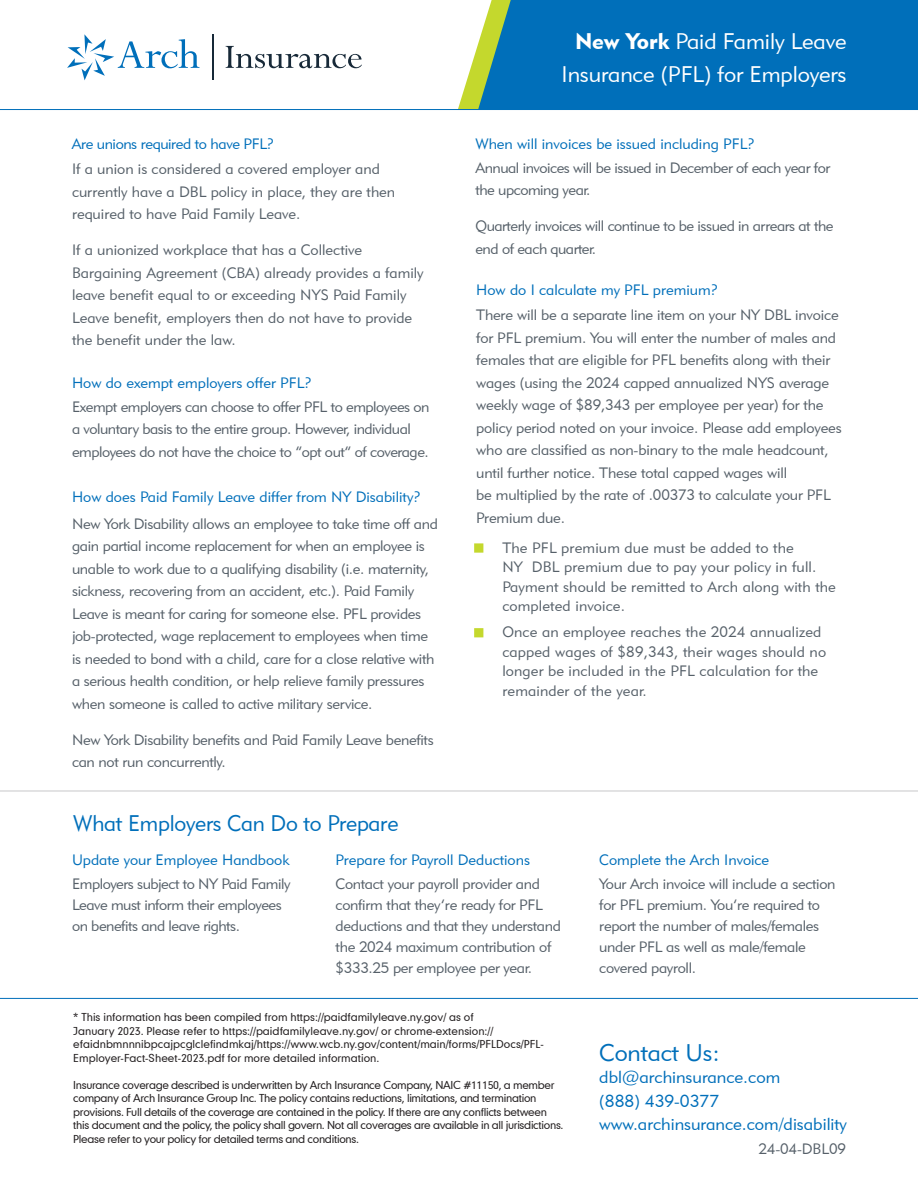
<style>
.page{position:relative;width:918px;height:1188px;background:#fff}
.page>*{position:absolute;margin:0;border:0;box-sizing:border-box;transform-origin:0 0}
.Copy_-_Main_Style{font:24px "Geometric 415 BT Lite A";letter-spacing:-.005em;color:#006fba}
.t1{font:22.5px "Geometric 415 BT Lite A";letter-spacing:-.005em;color:#fff}
.t2{font:22.5px "Geometric 415 BT Lite A";letter-spacing:-.01em;color:#006fba}
.Copy_-_Main_Style-2{font:17.25px "Geometric 415 BT Lite A";color:#006fba}
.Copy_-_Main_Style-3{font:15px/22.5px "Geometric 415 BT Lite A";letter-spacing:-.02em;color:#566069}
.Copy_-_Main_Style-4{font:15px/22.5px "Geometric 415 BT Lite A";color:#566069}
.Copy_-_Main_Style-5{font:15px/19.5px "Geometric 415 BT Lite A";letter-spacing:.01em;color:#566069}
.Copy_-_Main_Style-6{font:15px "Geometric 415 BT Lite A";color:#006fba}
.Copy_-_Main_Style-7{font:15px "Geometric 415 BT Lite A";letter-spacing:-.025em;color:#006fba}
.t3{font:10.5px/13.5px "Geometric 706 BT Medium B";letter-spacing:-.03em;color:#231f20}
.t4{font:10.5px/13.5px "Geometric 706 BT Medium B";color:#231f20}
.s1{font-family:"Geometric 415 BT Black A"}
</style>
<div class="page">
<div style="left:511px;top:0;width:407px;height:109px;background:#006fba"></div>
<svg style="left:458px;top:0;width:53px;height:109px"></svg>
<hr style="left:0;top:109px;width:918px;height:1px;background:#006fba">
<svg style="left:226px;top:46px;width:136px;height:22px"></svg>
<hr style="left:212px;top:34px;width:1px;height:46px;background:#172938">
<svg style="left:67px;top:34px;width:132px;height:46px"></svg>
<hr style="left:0;top:791px;width:918px;height:1px;background:#c7c8ca">
<hr style="left:0;top:998px;width:918px;height:1px;background:#006fba">
<p class="Copy_-_Main_Style-7" style="left:72px;top:135px;width:204px">Are unions required to have PFL?</p>
<p class="Copy_-_Main_Style-4" style="left:72px;top:158px;width:325px">If a union is considered a covered employer and currently have a DBL policy in place, they are then required to have Paid Family Leave.</p>
<p class="Copy_-_Main_Style-4" style="left:72px;top:239px;width:353px">If a unionized workplace that has a Collective Bargaining Agreement (CBA) already provides a family leave benefit equal to or exceeding NYS Paid Family Leave benefit, employers then do not have to provide the benefit under the law.</p>
<p class="Copy_-_Main_Style-6" style="left:72px;top:373px;width:241px">How do exempt employers offer PFL?</p>
<p class="Copy_-_Main_Style-3" style="left:72px;top:395px;width:359px">Exempt employers can choose to offer PFL to employees on a voluntary basis to the entire group. However, individual employees do not have the choice to “opt out” of coverage.</p>
<p class="Copy_-_Main_Style-6" style="left:72px;top:488px;width:350px">How does Paid Family Leave differ from NY Disability?</p>
<p class="Copy_-_Main_Style-3" style="left:72px;top:512px;width:368px">New York Disability allows an employee to take time off and gain partial income replacement for when an employee is unable to work due to a qualifying disability (i.e. maternity, sickness, recovering from an accident, etc.). Paid Family Leave is meant for caring for someone else. PFL provides job-protected, wage replacement to employees when time is needed to bond with a child, care for a close relative with a serious health condition, or help relieve family pressures when someone is called to active military service.</p>
<p class="Copy_-_Main_Style-3" style="left:72px;top:728px;width:363px">New York Disability benefits and Paid Family Leave benefits can not run concurrently.</p>
<p class="t2" style="left:73px;top:809px;width:327px">What Employers Can Do to Prepare</p>
<p class="t1" style="left:575px;top:27px;width:273px"><span class="s1">New York</span> Paid Family Leave</p>
<p class="t1" style="left:562px;top:60px;width:287px">Insurance (PFL) for Employers</p>
<p class="Copy_-_Main_Style-6" style="left:475px;top:135px;width:281px">When will invoices be issued including PFL?</p>
<p class="Copy_-_Main_Style-3" style="left:475px;top:156px;width:356px">Annual invoices will be issued in December of each year for the upcoming year.</p>
<p class="Copy_-_Main_Style-3" style="left:475px;top:215px;width:360px">Quarterly invoices will continue to be issued in arrears at the end of each quarter.</p>
<p class="Copy_-_Main_Style-6" style="left:476px;top:281px;width:243px">How do I calculate my PFL premium?</p>
<p class="Copy_-_Main_Style-3" style="left:476px;top:304px;width:364px">There will be a separate line item on your NY DBL invoice</p>
<p class="Copy_-_Main_Style-3" style="left:476px;top:326px;width:361px">for PFL premium. You will enter the number of males and</p>
<p class="Copy_-_Main_Style-3" style="left:476px;top:349px;width:355px">females that are eligible for PFL benefits along with their</p>
<p class="Copy_-_Main_Style-3" style="left:476px;top:371px;width:354px">wages (using the 2024 capped annualized NYS average</p>
<p class="Copy_-_Main_Style-3" style="left:476px;top:394px;width:349px">weekly wage of $89,343 per employee per year) for the</p>
<p class="Copy_-_Main_Style-3" style="left:476px;top:416px;width:367px">policy period noted on your invoice. Please add employees</p>
<p class="Copy_-_Main_Style-3" style="left:476px;top:439px;width:354px">who are classified as non-binary to the male headcount,</p>
<p class="Copy_-_Main_Style-3" style="left:476px;top:461px;width:312px">until further notice. These total capped wages will</p>
<p class="Copy_-_Main_Style-3" style="left:476px;top:484px;width:356px">be multiplied by the rate of .00373 to calculate your PFL</p>
<p class="Copy_-_Main_Style-3" style="left:476px;top:506px;width:90px">Premium due.</p>
<p class="Copy_-_Main_Style-5" style="left:502px;top:537px;width:335px">The PFL premium due must be added to the<br>NY DBL premium due to pay your policy in full.<br>Payment should be remitted to Arch along with the completed invoice.</p>
<p class="Copy_-_Main_Style-5" style="left:502px;top:622px;width:325px">Once an employee reaches the 2024 annualized capped wages of $89,343, their wages should no longer be included in the PFL calculation for the remainder of the year.</p>
<p class="Copy_-_Main_Style-6" style="left:72px;top:850px;width:219px">Update your Employee Handbook</p>
<p class="Copy_-_Main_Style-6" style="left:336px;top:850px;width:196px">Prepare for Payroll Deductions</p>
<p class="Copy_-_Main_Style-6" style="left:599px;top:850px;width:171px">Complete the Arch Invoice</p>
<p class="Copy_-_Main_Style-3" style="left:72px;top:872px;width:220px">Employers subject to NY Paid Family</p>
<p class="Copy_-_Main_Style-3" style="left:72px;top:893px;width:211px">Leave must inform their employees</p>
<p class="Copy_-_Main_Style-3" style="left:72px;top:914px;width:170px">on benefits and leave rights.</p>
<p class="Copy_-_Main_Style-3" style="left:336px;top:873px;width:227px;line-height:21px">Contact your payroll provider and confirm that they’re ready for PFL deductions and that they understand the 2024 maximum contribution of $333.25 per employee per year.</p>
<p class="Copy_-_Main_Style-3" style="left:599px;top:873px;width:238px;line-height:21px">Your Arch invoice will include a section for PFL premium. You’re required to report the number of males/females under PFL as well as male/female covered payroll.</p>
<p class="t4" style="left:73px;top:1010px;width:472px">* This information has been compiled from https://paidfamilyleave.ny.gov/ as of<br>January 2023. Please refer to https://paidfamilyleave.ny.gov/ or chrome-extension:// efaidnbmnnnibpcajpcglclefindmkaj/https://www.wcb.ny.gov/content/main/forms/PFLDocs/PFL-Employer-Fact-Sheet-2023.pdf for more detailed information.</p>
<p class="t3" style="left:73px;top:1078px;width:492px">Insurance coverage described is underwritten by Arch Insurance Company, NAIC #11150, a member company of Arch Insurance Group Inc. The policy contains reductions, limitations, and termination provisions. Full details of the coverage are contained in the policy. If there are any conflicts between this document and the policy, the policy shall govern. Not all coverages are available in all jurisdictions.<br>Please refer to your policy for detailed terms and conditions.</p>
<p class="Copy_-_Main_Style" style="left:599px;top:1037px;width:122px">Contact Us:</p>
<p class="Copy_-_Main_Style-2" style="left:599px;top:1066px;width:182px">dbl@archinsurance.com</p>
<p class="Copy_-_Main_Style-2" style="left:599px;top:1090px;width:121px">(888) 439-0377</p>
<p class="Copy_-_Main_Style-2" style="left:599px;top:1113px;width:249px">www.archinsurance.com/disability</p>
<p class="Copy_-_Main_Style-3" style="left:758px;top:1137px;width:89px">24-04-DBL09</p>
</div>
